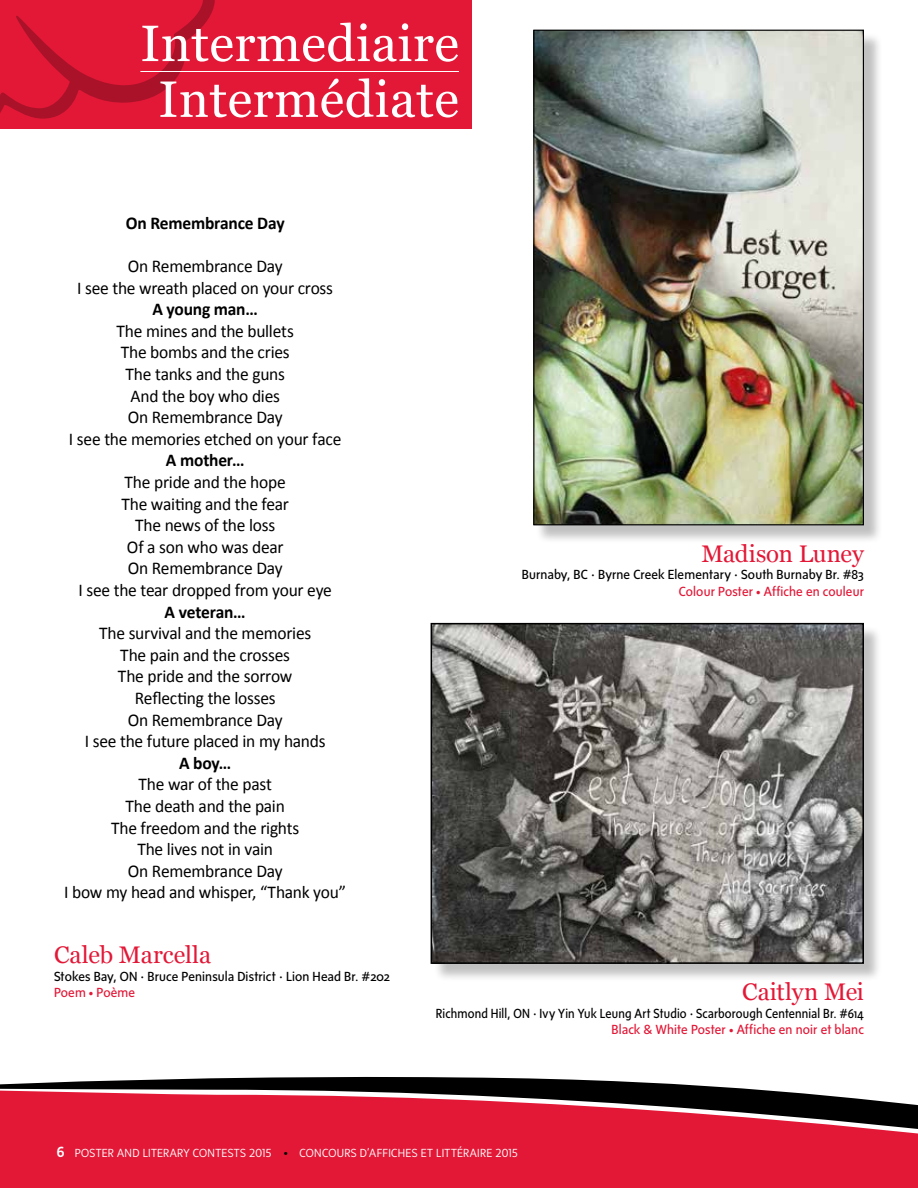
<style>
.page{position:relative;width:918px;height:1188px;background:#fff}
.page>*{position:absolute;margin:0;border:0;box-sizing:border-box;transform-origin:0 0}
.t1{font:51px/55.8px "Georgia";letter-spacing:.01em;color:#fff;text-align:center}
.t2{font:24px "Georgia";letter-spacing:-.005em;color:#e31837}
.t3{font:18px/21.6px "Calibri";letter-spacing:-.015em;color:#000;text-align:center}
.t4{font:700 18px "Calibri";letter-spacing:-.01em;color:#000}
.t5{font:13.5px/16.5px "Sense";letter-spacing:.01em;color:#000}
.t6{font:13.5px/16.5px "Sense";letter-spacing:.01em;color:#000;text-align:right;scale:.94 1}
.t7{font:300 12px "Sense";letter-spacing:.025em;color:#fff}
.s1{font-family:"Georgia"}
.s2{color:#e31837}
.s3{font-weight:500;font-size:15px}
.s4{font-family:"Georgia";font-weight:400;color:#000}
</style>
<div class="page">
<div style="left:0;top:1173px;width:918px;height:15px;background:#e31837"></div>
<div style="left:0;top:1168px;width:918px;height:5px;background:#e31837"></div>
<svg style="left:0;top:1076px;width:918px;height:92px;background:#bc3045"></svg>
<div style="left:0;top:0;width:471px;height:129px;background:#e31837"></div>
<svg style="left:0;top:0;width:215px;height:119px"></svg>
<hr style="left:140px;top:71px;width:319px;height:1px;background:#fff">
<div style="left:536px;top:32px;width:347px;height:512px;background:#000;opacity:.25"></div>
<img style="left:535px;top:32px;width:327px;height:491px">
<div style="left:533px;top:30px;width:331px;height:495px;border:1px solid #000"></div>
<div style="left:433px;top:625px;width:450px;height:358px;background:#000;opacity:.25"></div>
<img style="left:434px;top:626px;width:427px;height:335px">
<div style="left:431px;top:623px;width:433px;height:341px;border:2px solid #000"></div>
<h1 class="t1" style="left:140px;top:17px;width:320px">Intermediaire<br>Intermédiate</h1>
<p class="t4" style="left:126px;top:211px;width:160px">On Remembrance Day</p>
<p class="t3" style="left:77px;top:255px;width:257px">On Remembrance Day<br>I see the wreath placed on your cross</p>
<p class="t4" style="left:152px;top:298px;width:107px">A young man…</p>
<p class="t3" style="left:69px;top:320px;width:274px">The mines and the bullets<br>The bombs and the cries<br>The tanks and the guns<br>And the boy who dies<br>On Remembrance Day<br>I see the memories etched on your face</p>
<p class="t4" style="left:166px;top:449px;width:80px">A mother…</p>
<p class="t3" style="left:78px;top:471px;width:255px">The pride and the hope<br>The waiting and the fear<br>The news of the loss<br>Of a son who was dear<br>On Remembrance Day<br>I see the tear dropped from your eye</p>
<p class="t4" style="left:165px;top:600px;width:83px">A veteran…</p>
<p class="t3" style="left:85px;top:622px;width:242px">The survival and the memories<br>The pain and the crosses<br>The pride and the sorrow<br>Reflecting the losses<br>On Remembrance Day<br>I see the future placed in my hands</p>
<p class="t4" style="left:179px;top:751px;width:54px">A boy…</p>
<p class="t3" style="left:64px;top:774px;width:284px">The war of the past<br>The death and the pain<br>The freedom and the rights<br>The lives not in vain<br>On Remembrance Day<br>I bow my head and whisper, “Thank you”</p>
<h2 class="t2" style="left:701px;top:539px;width:164px">Madison Luney</h2>
<p class="t5" style="left:522px;top:566px;width:344px;text-align:right">Burnaby, BC <span class="s1">·</span> Byrne Creek Elementary <span class="s1">·</span> South Burnaby Br. #83<br><span class="s2">Colour Poster • Affiche en couleur</span></p>
<h2 class="t2" style="left:54px;top:940px;width:159px">Caleb Marcella</h2>
<p class="t5" style="left:54px;top:968px;width:338px">Stokes Bay, ON <span class="s1">·</span> Bruce Peninsula District <span class="s1">·</span> Lion Head Br. #202<br><span class="s2">Poem • Poème</span></p>
<h2 class="t2" style="left:742px;top:977px;width:123px">Caitlyn Mei</h2>
<p class="t6" style="left:436px;top:1005px;width:457px">Richmond Hill, ON <span class="s1">·</span> Ivy Yin Yuk Leung Art Studio <span class="s1">·</span> Scarborough Centennial Br. #614<br><span class="s2">Black &amp; White Poster • Affiche en noir et blanc</span></p>
<p class="t7" style="left:57px;top:1146px;width:462px"><span class="s3">6</span> POSTER AND LITERARY CONTESTS 2015 <span class="s4">•</span> CONCOURS D’AFFICHES ET LITTÉRAIRE 2015</p>
</div>
